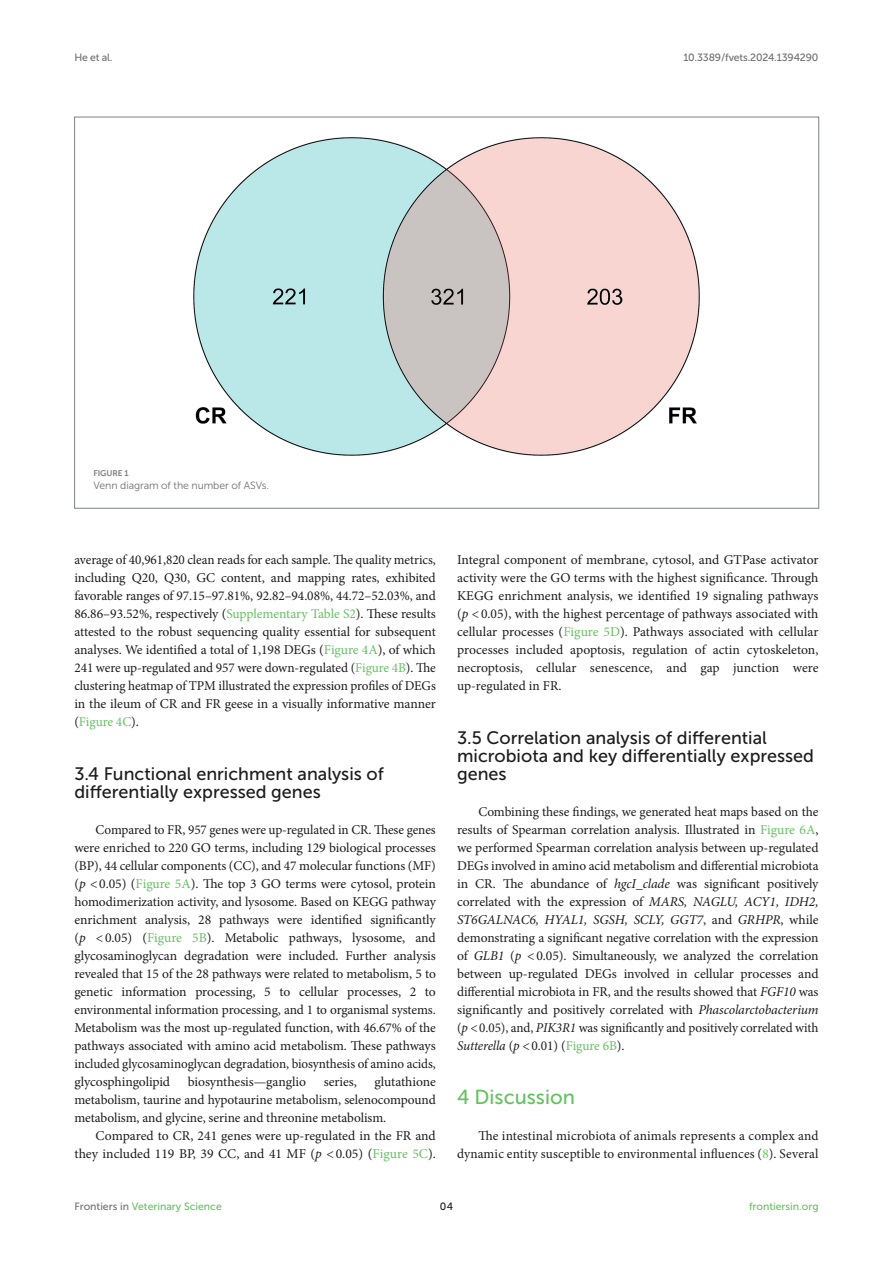
<style>
.page{position:relative;width:893px;height:1263px;background:#fff}
.page>*{position:absolute;margin:0;border:0;box-sizing:border-box;transform-origin:0 0}
.HEAD_1{font:20.25px "Museo Sans 500";color:#65c161}
.HEAD_2{font:18px/18px "Museo Sans 500";color:#1b1c1b}
.TEXT_FLUSH{font:13.5px/18px "Minion Pro";letter-spacing:-.005em;color:#1b1c1b;text-align:justify}
.TEXT{font:13.5px/18px "Minion Pro";color:#1b1c1b;text-align:right}
.t1{font:10.5px "Museo Sans 500";color:#65c161}
.t2{font:10.5px "Museo Sans 500";letter-spacing:-.015em;color:#706f70}
.FIG_LEG{font:10.5px "Museo Sans 300";letter-spacing:-.01em;color:#706f70}
.t3{font:10.5px "Museo Sans 500";color:#1b1c1b}
.FIG_HD{font:8.25px "Museo Sans 700";letter-spacing:-.01em;color:#7e7f7f}
.s1{color:#65c161}
.s2{font-style:italic}
.s3{color:#706f70}
</style>
<div class="page">
<img style="left:193px;top:137px;width:507px;height:319px">
<p class="t2" style="left:74px;top:51px;width:40px">He et al.</p>
<p class="t2" style="left:683px;top:51px;width:137px">10.3389/fvets.2024.1394290</p>
<p class="FIG_HD" style="left:94px;top:468px;width:37px">FIGURE 1</p>
<p class="FIG_LEG" style="left:94px;top:480px;width:177px">Venn diagram of the number of ASVs.</p>
<p class="TEXT_FLUSH" style="left:74px;top:551px;width:363px">average of 40,961,820 clean reads for each sample. The quality metrics, including Q20, Q30, GC content, and mapping rates, exhibited favorable ranges of 97.15–97.81%, 92.82–94.08%, 44.72–52.03%, and 86.86–93.52%, respectively (<span class="s1">Supplementary Table S2</span>). These results attested to the robust sequencing quality essential for subsequent analyses. We identified a total of 1,198 DEGs (<span class="s1">Figure 4A</span>), of which 241 were up-regulated and 957 were down-regulated (<span class="s1">Figure 4B</span>). The clustering heatmap of TPM illustrated the expression profiles of DEGs in the ileum of CR and FR geese in a visually informative manner (<span class="s1">Figure 4C</span>).</p>
<p class="HEAD_2" style="left:74px;top:765px;width:311px">3.4 Functional enrichment analysis of differentially expressed genes</p>
<p class="TEXT_FLUSH" style="left:74px;top:821px;width:363px;text-indent:21px">Compared to FR, 957 genes were up-regulated in CR. These genes were enriched to 220 GO terms, including 129 biological processes (BP), 44 cellular components (CC), and 47 molecular functions (MF) (<span class="s2">p</span> &lt;0.05) (<span class="s1">Figure 5A</span>). The top 3 GO terms were cytosol, protein homodimerization activity, and lysosome. Based on KEGG pathway enrichment analysis, 28 pathways were identified significantly (<span class="s2">p</span> &lt;0.05) (<span class="s1">Figure 5B</span>). Metabolic pathways, lysosome, and glycosaminoglycan degradation were included. Further analysis revealed that 15 of the 28 pathways were related to metabolism, 5 to genetic information processing, 5 to cellular processes, 2 to environmental information processing, and 1 to organismal systems.<br>Metabolism was the most up-regulated function, with 46.67% of the pathways associated with amino acid metabolism. These pathways included glycosaminoglycan degradation, biosynthesis of amino acids, glycosphingolipid</p>
<p class="TEXT_FLUSH" style="left:74px;top:1073px;width:363px;text-indent:300px">glutathione metabolism, taurine and hypotaurine metabolism, selenocompound metabolism, and glycine, serine and threonine metabolism.</p>
<p class="TEXT" style="left:74px;top:1127px;width:363px">Compared to CR, 241 genes were up-regulated in the FR and they included 119 BP, 39 CC, and 41 MF (<span class="s2">p</span> &lt;0.05) (<span class="s1">Figure 5C</span>).</p>
<p class="TEXT_FLUSH" style="left:188px;top:1073px;width:120px">biosynthesis—ganglio</p>
<p class="TEXT_FLUSH" style="left:324px;top:1073px;width:35px">series,</p>
<p class="TEXT" style="left:457px;top:551px;width:363px;text-align:justify">Integral component of membrane, cytosol, and GTPase activator activity were the GO terms with the highest significance. Through KEGG enrichment analysis, we identified 19 signaling pathways (<span class="s2">p</span> &lt;0.05), with the highest percentage of pathways associated with cellular processes (<span class="s1">Figure 5D</span>). Pathways associated with cellular processes included apoptosis, regulation of actin cytoskeleton, necroptosis, cellular senescence, and gap junction were up-regulated in FR.</p>
<p class="HEAD_2" style="left:457px;top:729px;width:358px">3.5 Correlation analysis of differential microbiota and key differentially expressed genes</p>
<p class="TEXT_FLUSH" style="left:457px;top:803px;width:363px;text-indent:21px">Combining these findings, we generated heat maps based on the results of Spearman correlation analysis. Illustrated in <span class="s1">Figure 6A</span>, we performed Spearman correlation analysis between up-regulated DEGs involved in amino acid metabolism and differential microbiota in CR. The abundance of <span class="s2">hgcI_clade</span> was significant positively correlated with the expression of <span class="s2">MARS, NAGLU, ACY1, IDH2, ST6GALNAC6, HYAL1, SGSH, SCLY, GGT7</span>, and <span class="s2">GRHPR</span>, while demonstrating a significant negative correlation with the expression of <span class="s2">GLB1</span> (<span class="s2">p</span> &lt;0.05). Simultaneously, we analyzed the correlation between up-regulated DEGs involved in cellular processes and differential microbiota in FR, and the results showed that <span class="s2">FGF10</span> was significantly and positively correlated with <span class="s2">Phascolarctobacterium </span>(<span class="s2">p</span> &lt;0.05), and, <span class="s2">PIK3R1</span> was significantly and positively correlated with <span class="s2">Sutterella</span> (<span class="s2">p</span> &lt;0.01) (<span class="s1">Figure 6B</span>).</p>
<p class="HEAD_1" style="left:457px;top:1086px;width:119px">4 Discussion</p>
<p class="TEXT_FLUSH" style="left:457px;top:1127px;width:363px;text-align:right">The intestinal microbiota of animals represents a complex and dynamic entity susceptible to environmental influences (<span class="s1">8</span>). Several</p>
<p class="t1" style="left:74px;top:1200px;width:149px"><span class="s3">Frontiers in</span> Veterinary Science</p>
<p class="t3" style="left:440px;top:1200px;width:15px">04</p>
<p class="t1" style="left:749px;top:1200px;width:71px">frontiersin.org</p>
</div>
